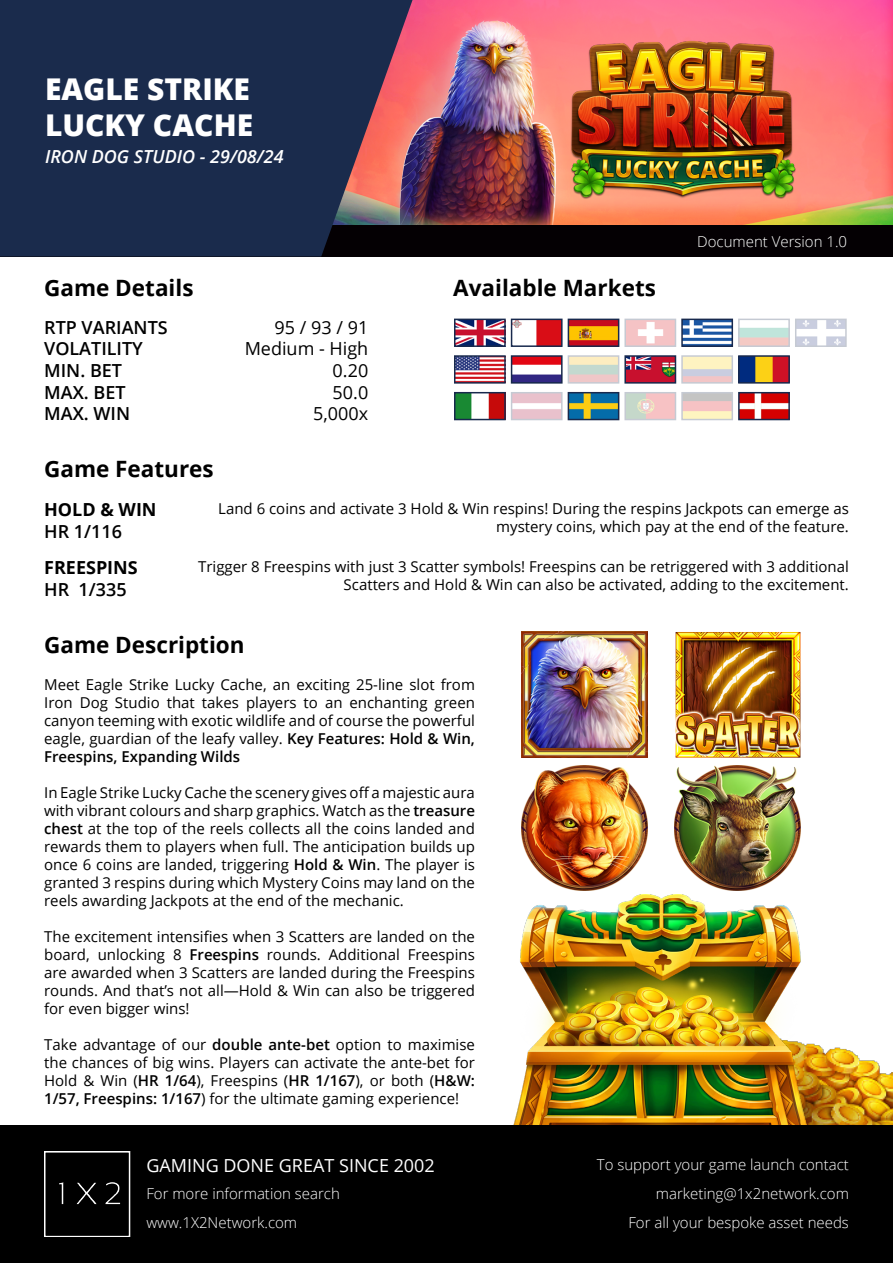
<style>
.page{position:relative;width:893px;height:1263px;background:#fff}
.page>*{position:absolute;margin:0;border:0;box-sizing:border-box;transform-origin:0 0}
.t1{font:800 30px "Open Sans";color:#fff}
.t2{font:700 22.5px "Open Sans";color:#000}
.t3{font:600 18px "Open Sans";color:#000}
.t4{font:18px "Open Sans";color:#000}
.t5{font:18px "Open Sans";color:#fff}
.t6{font:italic 600 18px "Open Sans";color:#fff}
.t7{font:700 18px "Open Sans";color:#000}
.t8{font:15px/18px "Open Sans";color:#000;text-align:justify}
.t9{font:300 15px "Open Sans";color:#fff}
.s1{font-weight:600}
</style>
<div class="page">
<img style="left:817px;top:1045px;width:76px;height:80px">
<img style="left:513px;top:894px;width:304px;height:231px">
<div style="left:0;top:1125px;width:893px;height:138px;background:#000"></div>
<img style="left:44px;top:1151px;width:86px;height:86px">
<img style="left:522px;top:631px;width:126px;height:126px">
<img style="left:675px;top:632px;width:126px;height:125px">
<img style="left:522px;top:765px;width:126px;height:126px">
<img style="left:675px;top:765px;width:126px;height:126px">
<div style="left:0;top:0;width:893px;height:228px;background:#000;opacity:.5"></div>
<img style="left:412px;top:0;width:209px;height:225px">
<img style="left:525px;top:21px;width:323px;height:186px">
<div style="left:0;top:225px;width:893px;height:31px;background:#040003"></div>
<svg style="left:0;top:0;width:412px;height:257px;background:#282f4c"></svg>
<img style="left:457px;top:322px;width:46px;height:22px">
<div style="left:454px;top:319px;width:52px;height:28px;border:2px solid #18294d"></div>
<img style="left:457px;top:358px;width:46px;height:23px">
<div style="left:454px;top:355px;width:52px;height:29px;border:2px solid #18294d"></div>
<img style="left:457px;top:395px;width:46px;height:22px">
<div style="left:454px;top:392px;width:52px;height:28px;border:2px solid #18294d"></div>
<img style="left:514px;top:322px;width:46px;height:22px">
<div style="left:511px;top:319px;width:52px;height:28px;border:2px solid #18294d"></div>
<img style="left:514px;top:358px;width:46px;height:23px">
<div style="left:511px;top:355px;width:52px;height:29px;border:2px solid #18294d"></div>
<img style="left:571px;top:322px;width:45px;height:22px">
<div style="left:568px;top:319px;width:51px;height:28px;border:2px solid #18294d"></div>
<img style="left:571px;top:395px;width:45px;height:22px">
<div style="left:568px;top:392px;width:51px;height:28px;border:2px solid #18294d"></div>
<img style="left:627px;top:322px;width:46px;height:22px">
<img style="left:627px;top:358px;width:46px;height:23px">
<div style="left:624px;top:355px;width:52px;height:29px;border:2px solid #18294d"></div>
<img style="left:627px;top:395px;width:46px;height:22px">
<img style="left:684px;top:322px;width:46px;height:22px">
<div style="left:681px;top:319px;width:52px;height:28px;border:2px solid #18294d"></div>
<img style="left:741px;top:358px;width:46px;height:23px">
<div style="left:738px;top:355px;width:52px;height:29px;border:2px solid #18294d"></div>
<img style="left:741px;top:395px;width:46px;height:22px">
<div style="left:738px;top:392px;width:52px;height:28px;border:2px solid #18294d"></div>
<img style="left:798px;top:322px;width:46px;height:22px">
<p class="t1" style="left:45px;top:67px;width:207px">EAGLE STRIKE</p>
<p class="t1" style="left:45px;top:103px;width:210px">LUCKY CACHE</p>
<p class="t6" style="left:45px;top:144px;width:240px">IRON DOG STUDIO - 29/08/24</p>
<p class="t2" style="left:44px;top:272px;width:151px">Game Details</p>
<p class="t3" style="left:44px;top:315px;width:125px">RTP VARIANTS</p>
<p class="t3" style="left:44px;top:337px;width:100px">VOLATILITY</p>
<p class="t3" style="left:44px;top:358px;width:79px">MIN. BET</p>
<p class="t3" style="left:44px;top:380px;width:83px">MAX. BET</p>
<p class="t3" style="left:44px;top:401px;width:87px">MAX. WIN</p>
<p class="t4" style="left:275px;top:315px;width:95px">95 / 93 / 91</p>
<p class="t4" style="left:245px;top:337px;width:125px">Medium - High</p>
<p class="t4" style="left:333px;top:358px;width:37px">0.20</p>
<p class="t4" style="left:333px;top:380px;width:37px">50.0</p>
<p class="t4" style="left:313px;top:401px;width:57px">5,000x</p>
<p class="t2" style="left:453px;top:272px;width:204px">Available Markets</p>
<p class="t9" style="left:697px;top:231px;width:151px">Document Version 1.0</p>
<p class="t2" style="left:44px;top:453px;width:171px">Game Features</p>
<p class="t7" style="left:44px;top:497px;width:114px">HOLD &amp; WIN</p>
<p class="t3" style="left:44px;top:519px;width:79px">HR 1/116</p>
<p class="t8" style="left:218px;top:499px;width:632px;text-align:right">Land 6 coins and activate 3 Hold &amp; Win respins! During the respins Jackpots can emerge as mystery coins, which pay at the end of the feature.</p>
<p class="t7" style="left:44px;top:555px;width:95px">FREESPINS</p>
<p class="t3" style="left:44px;top:577px;width:84px">HR 1/335</p>
<p class="t8" style="left:198px;top:557px;width:652px;text-align:right">Trigger 8 Freespins with just 3 Scatter symbols! Freespins can be retriggered with 3 additional<br>Scatters and Hold &amp; Win can also be activated, adding to the excitement.</p>
<p class="t2" style="left:44px;top:629px;width:202px">Game Description</p>
<p class="t8" style="left:44px;top:675px;width:432px">Meet Eagle Strike Lucky Cache, an exciting 25-line slot from Iron Dog Studio that takes players to an enchanting green canyon teeming with exotic wildlife and of course the powerful eagle, guardian of the leafy valley. <span class="s1">Key Features: Hold &amp; Win, Freespins, Expanding Wilds</span></p>
<p class="t8" style="left:44px;top:783px;width:432px">In Eagle Strike Lucky Cache the scenery gives off a majestic aura with vibrant colours and sharp graphics. Watch as the <span class="s1">treasure chest</span> at the top of the reels collects all the coins landed and rewards them to players when full. The anticipation builds up once 6 coins are landed, triggering <span class="s1">Hold &amp; Win</span>. The player is granted 3 respins during which Mystery Coins may land on the reels awarding Jackpots at the end of the mechanic.</p>
<p class="t8" style="left:44px;top:927px;width:432px">The excitement intensifies when 3 Scatters are landed on the board, unlocking 8 <span class="s1">Freespins</span> rounds. Additional Freespins are awarded when 3 Scatters are landed during the Freespins rounds. And that’s not all—Hold &amp; Win can also be triggered for even bigger wins!</p>
<p class="t8" style="left:44px;top:1035px;width:432px">Take advantage of our <span class="s1">double ante-bet</span> option to maximise the chances of big wins. Players can activate the ante-bet for Hold &amp; Win (<span class="s1">HR 1/64</span>), Freespins (<span class="s1">HR 1/167</span>), or both (<span class="s1">H&amp;W:<br>1/57, Freespins: 1/167</span>) for the ultimate gaming experience!</p>
<p class="t5" style="left:146px;top:1153px;width:290px">GAMING DONE GREAT SINCE 2002</p>
<p class="t9" style="left:146px;top:1183px;width:195px">For more information search</p>
<p class="t9" style="left:146px;top:1212px;width:152px">www.1X2Network.com</p>
<p class="t9" style="left:597px;top:1154px;width:254px">To support your game launch contact</p>
<p class="t9" style="left:656px;top:1183px;width:195px">marketing@1x2network.com</p>
<p class="t9" style="left:628px;top:1212px;width:222px">For all your bespoke asset needs</p>
</div>
